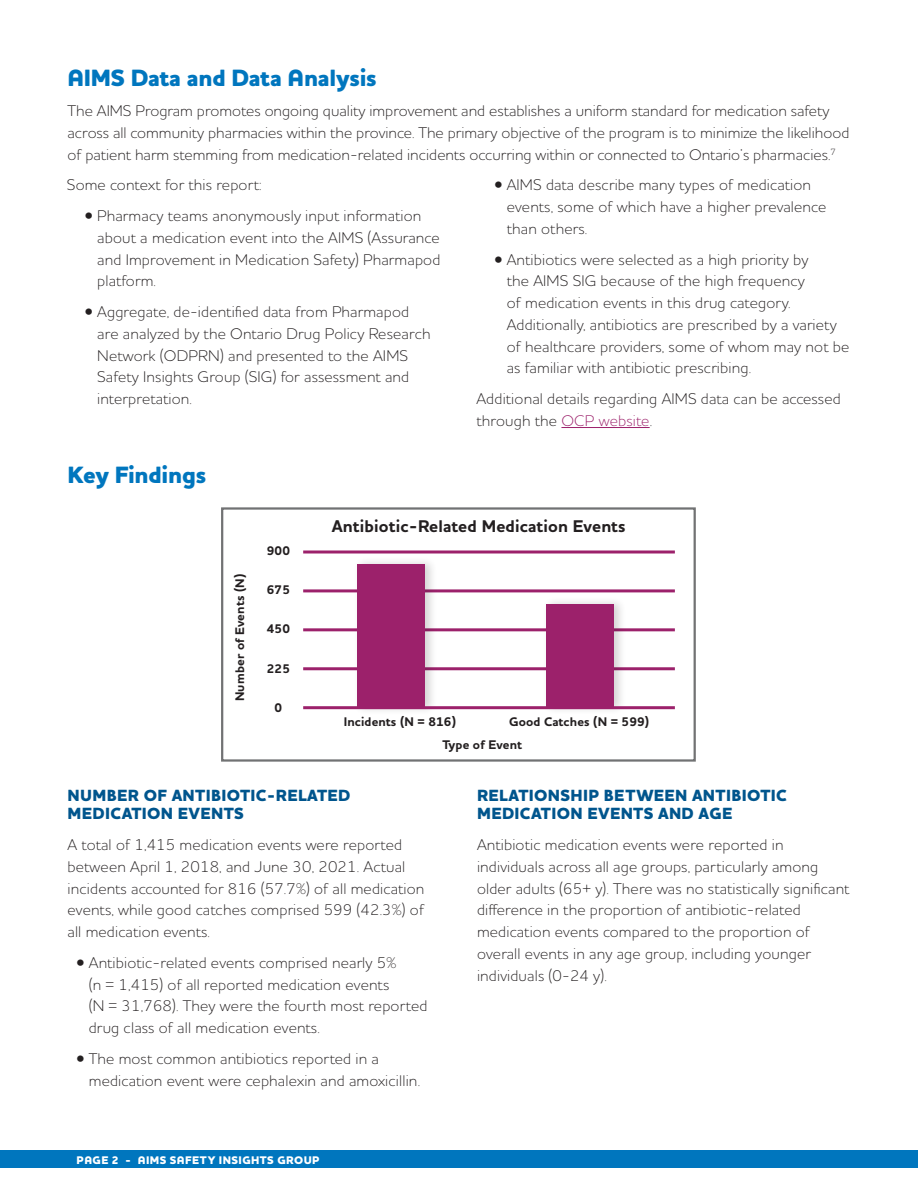
<style>
.page{position:relative;width:918px;height:1188px;background:#fff}
.page>*{position:absolute;margin:0;border:0;box-sizing:border-box;transform-origin:0 0}
.SubHead_-_16_18_Blue{font:800 24px "Houschka Pro";letter-spacing:-.01em;color:#0076be}
.Chart_Head_11_5_12{font:700 17.25px "Houschka Pro";letter-spacing:.01em;color:#231f20}
.SubHead_Black_11_13{font:800 16.5px/18px "Houschka Pro";letter-spacing:.02em;color:#00558d}
.Body_text{font:300 15.75px/21.8px "Houschka Pro";letter-spacing:.01em;color:#231f20}
.Chart_8_5_9{font:700 12.75px "Houschka Pro";letter-spacing:.01em;color:#231f20}
.t1{font:800 11.25px "Houschka Pro";letter-spacing:.035em;color:#fff}
.s1{color:#9c216b}
</style>
<div class="page">
<div style="left:0;top:1150px;width:918px;height:18px;background:#0076be"></div>
<hr style="left:561px;top:427px;width:89px;height:1px;background:#9c216b">
<div style="left:221px;top:507px;width:475px;height:255px;border:2px solid #717273"></div>
<hr style="left:303px;top:667px;width:372px;height:3px;background:#9c216b">
<hr style="left:303px;top:628px;width:372px;height:3px;background:#9c216b">
<hr style="left:303px;top:589px;width:372px;height:3px;background:#9c216b">
<svg style="left:303px;top:550px;width:372px;height:4px"></svg>
<div style="left:353px;top:556px;width:85px;height:160px;background:#231f20;opacity:.2"></div>
<div style="left:357px;top:564px;width:68px;height:143px;background:#9c216b"></div>
<div style="left:542px;top:596px;width:85px;height:120px;background:#231f20;opacity:.2"></div>
<div style="left:546px;top:604px;width:68px;height:103px;background:#9c216b"></div>
<hr style="left:303px;top:706px;width:372px;height:3px;background:#9c216b">
<p class="SubHead_-_16_18_Blue" style="left:68px;top:62px;width:311px">AIMS Data and Data Analysis</p>
<p class="Body_text" style="left:68px;top:100px;width:783px">The AIMS Program promotes ongoing quality improvement and establishes a uniform standard for medication safety across all community pharmacies within the province. The primary objective of the program is to minimize the likelihood of patient harm stemming from medication-related incidents occurring within or connected to Ontario’s pharmacies.<sup>7</sup></p>
<p class="Body_text" style="left:67px;top:174px;width:196px">Some context for this report:</p>
<p class="Body_text" style="left:97px;top:205px;width:345px;text-indent:-12px">• Pharmacy teams anonymously input information about a medication event into the AIMS (Assurance and Improvement in Medication Safety) Pharmapod platform.</p>
<p class="Body_text" style="left:97px;top:301px;width:335px;text-indent:-12px">• Aggregate, de-identified data from Pharmapod are analyzed by the Ontario Drug Policy Research Network (ODPRN) and presented to the AIMS Safety Insights Group (SIG) for assessment and interpretation.</p>
<p class="Body_text" style="left:507px;top:174px;width:321px;text-indent:-12px">• AIMS data describe many types of medication events, some of which have a higher prevalence than others.</p>
<p class="Body_text" style="left:507px;top:248px;width:344px;text-indent:-12px">• Antibiotics were selected as a high priority by<br>the AIMS SIG because of the high frequency<br>of medication events in this drug category.<br>Additionally, antibiotics are prescribed by a variety of healthcare providers, some of whom may not be as familiar with antibiotic prescribing.</p>
<p class="Body_text" style="left:476px;top:388px;width:366px">Additional details regarding AIMS data can be accessed through the <span class="s1">OCP website</span>.</p>
<p class="SubHead_-_16_18_Blue" style="left:68px;top:459px;width:140px">Key Findings</p>
<p class="Chart_8_5_9" style="left:232px;top:701px;width:129px;rotate:-90deg">Number of Events (N)</p>
<p class="Chart_8_5_9" style="left:267px;top:542px;width:25px">900</p>
<p class="Chart_8_5_9" style="left:267px;top:581px;width:25px">675</p>
<p class="Chart_8_5_9" style="left:267px;top:621px;width:25px">450</p>
<p class="Chart_8_5_9" style="left:267px;top:660px;width:25px">225</p>
<p class="Chart_8_5_9" style="left:275px;top:699px;width:9px">0</p>
<p class="Chart_Head_11_5_12" style="left:332px;top:515px;width:295px">Antibiotic-Related Medication Events</p>
<p class="Chart_8_5_9" style="left:344px;top:713px;width:114px">Incidents (N = 816)</p>
<p class="Chart_8_5_9" style="left:509px;top:713px;width:142px">Good Catches (N = 599)</p>
<p class="Chart_8_5_9" style="left:443px;top:736px;width:81px">Type of Event</p>
<p class="SubHead_Black_11_13" style="left:68px;top:788px;width:284px">NUMBER OF ANTIBIOTIC-RELATED<br>MEDICATION EVENTS</p>
<p class="Body_text" style="left:68px;top:834px;width:358px">A total of 1,415 medication events were reported between April 1, 2018, and June 30, 2021. Actual incidents accounted for 816 (57.7%) of all medication events, while good catches comprised 599 (42.3%) of all medication events.</p>
<p class="Body_text" style="left:89px;top:951px;width:340px;text-indent:-12px">• Antibiotic-related events comprised nearly 5%<br>(n = 1,415) of all reported medication events<br>(N = 31,768). They were the fourth most reported drug class of all medication events.</p>
<p class="Body_text" style="left:89px;top:1047px;width:333px;text-indent:-12px">• The most common antibiotics reported in a medication event were cephalexin and amoxicillin.</p>
<p class="t1" style="left:77px;top:1153px;width:245px">PAGE 2 - AIMS SAFETY INSIGHTS GROUP</p>
<p class="SubHead_Black_11_13" style="left:477px;top:788px;width:311px">RELATIONSHIP BETWEEN ANTIBIOTIC<br>MEDICATION EVENTS AND AGE</p>
<p class="Body_text" style="left:477px;top:834px;width:374px">Antibiotic medication events were reported in individuals across all age groups, particularly among older adults (65+ y). There was no statistically significant difference in the proportion of antibiotic-related medication events compared to the proportion of overall events in any age group, including younger individuals (0-24 y).</p>
</div>
